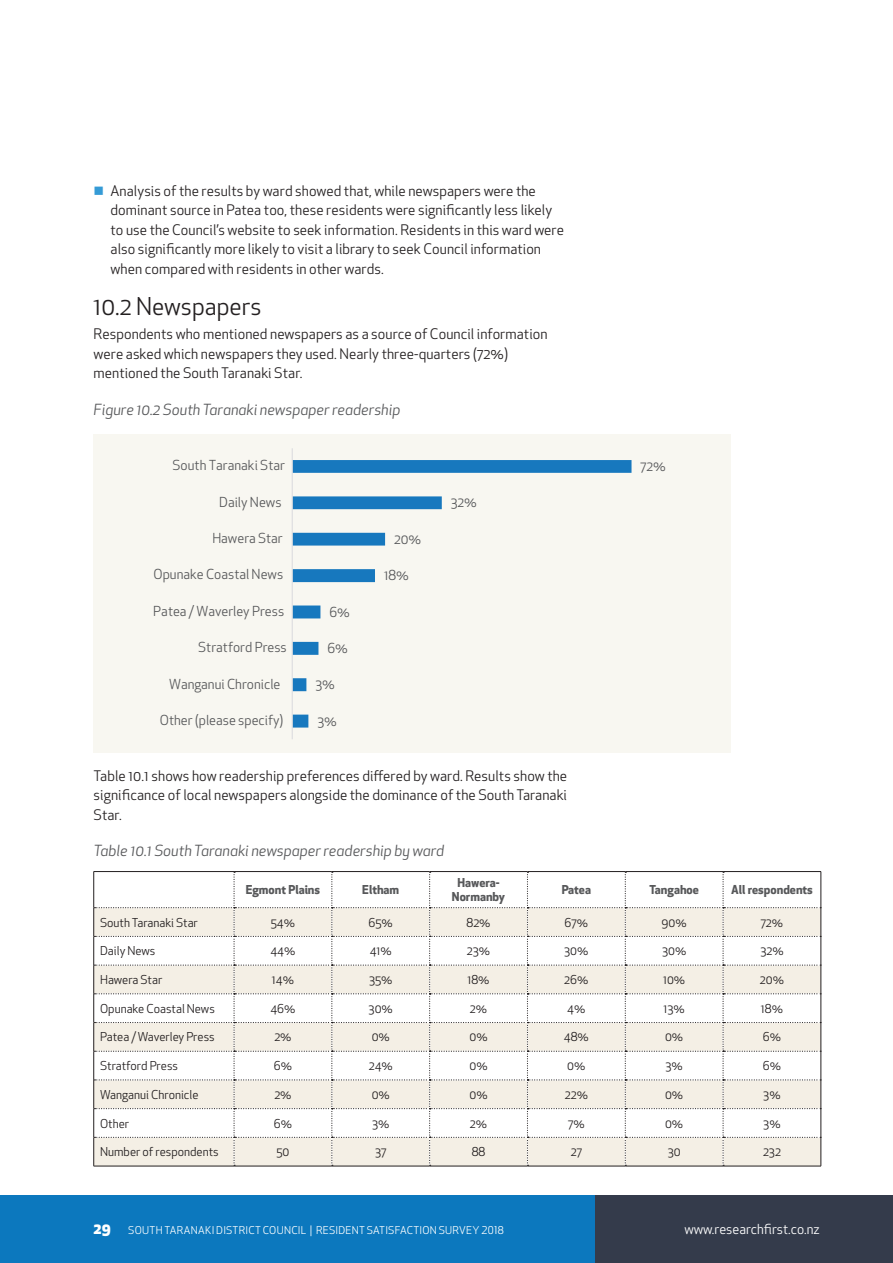
<style>
.page{position:relative;width:893px;height:1263px;background:#fff}
.page>*{position:absolute;margin:0;border:0;box-sizing:border-box;transform-origin:0 0}
.Body_header{font:24px "Apex New";color:#231f20}
.Table_heading{font:italic 15px "Apex New";color:#57585a}
.Body_copy{font:14.25px/19.5px "Apex New";letter-spacing:.005em;color:#231f20}
.t1{font:13.5px "Apex New";color:#57585a}
.t2{font:13.5px "Apex New";color:#fff}
.Table_rows{font:12px "Apex New";color:#231f20}
.Table_rows_Left{font:12px "Apex New";color:#231f20}
.Column_headings{font:700 12px/14.4px "Apex New";color:#57585a;text-align:center}
.t3{font:10.5px "Apex New";letter-spacing:.025em;color:#fff}
.s1{color:#359bd6}
.s2{font-weight:800;font-size:15px}
</style>
<div class="page">
<div style="left:0;top:1195px;width:652px;height:68px;background:#0c78be"></div>
<div style="left:595px;top:1195px;width:298px;height:68px;background:#343b4b"></div>
<div style="left:94px;top:434px;width:637px;height:319px;background:#f8f7f1"></div>
<svg style="left:293px;top:460px;width:338px;height:267px"></svg>
<hr style="left:292px;top:448px;width:1px;height:291px;background:#dcdddf">
<hr style="left:94px;top:871px;width:140px;height:1px;background:#231f20">
<hr style="left:234px;top:871px;width:98px;height:1px;background:#231f20">
<hr style="left:332px;top:871px;width:98px;height:1px;background:#231f20">
<hr style="left:430px;top:871px;width:97px;height:1px;background:#231f20">
<hr style="left:527px;top:871px;width:98px;height:1px;background:#231f20">
<hr style="left:625px;top:871px;width:98px;height:1px;background:#231f20">
<hr style="left:723px;top:871px;width:98px;height:1px;background:#231f20">
<hr style="left:94px;top:1166px;width:140px;height:1px;background:#231f20">
<hr style="left:234px;top:1166px;width:98px;height:1px;background:#231f20">
<hr style="left:332px;top:1166px;width:98px;height:1px;background:#231f20">
<hr style="left:430px;top:1166px;width:97px;height:1px;background:#231f20">
<hr style="left:527px;top:1166px;width:98px;height:1px;background:#231f20">
<hr style="left:625px;top:1166px;width:98px;height:1px;background:#231f20">
<hr style="left:723px;top:1166px;width:98px;height:1px;background:#231f20">
<svg style="left:93px;top:872px;width:729px;height:294px"></svg>
<p class="Body_copy" style="left:111px;top:181px;width:455px;text-indent:-17px"><span class="s1">■</span> Analysis of the results by ward showed that, while newspapers were the dominant source in Patea too, these residents were significantly less likely to use the Council’s website to seek information. Residents in this ward were also significantly more likely to visit a library to seek Council information when compared with residents in other wards.</p>
<p class="Body_header" style="left:94px;top:291px;width:170px">10.2 Newspapers</p>
<p class="Body_copy" style="left:94px;top:324px;width:456px">Respondents who mentioned newspapers as a source of Council information were asked which newspapers they used. Nearly three-quarters (72%) mentioned the South Taranaki Star.</p>
<p class="Table_heading" style="left:94px;top:400px;width:308px">Figure 10.2 South Taranaki newspaper readership</p>
<p class="t1" style="left:173px;top:457px;width:114px">South Taranaki Star</p>
<p class="t1" style="left:219px;top:493px;width:64px">Daily News</p>
<p class="t1" style="left:451px;top:494px;width:28px">32%</p>
<p class="t1" style="left:212px;top:530px;width:72px">Hawera Star</p>
<p class="t1" style="left:394px;top:530px;width:29px">20%</p>
<p class="t1" style="left:154px;top:566px;width:131px">Opunake Coastal News</p>
<p class="t1" style="left:384px;top:567px;width:26px">18%</p>
<p class="t1" style="left:153px;top:602px;width:133px">Patea / Waverley Press</p>
<p class="t1" style="left:329px;top:603px;width:22px">6%</p>
<p class="t1" style="left:198px;top:639px;width:90px">Stratford Press</p>
<p class="t1" style="left:327px;top:639px;width:22px">6%</p>
<p class="t1" style="left:169px;top:675px;width:113px">Wanganui Chronicle</p>
<p class="t1" style="left:315px;top:676px;width:21px">3%</p>
<p class="t1" style="left:160px;top:711px;width:125px">Other (please specify)</p>
<p class="t1" style="left:317px;top:712px;width:21px">3%</p>
<p class="t1" style="left:640px;top:458px;width:27px">72%</p>
<p class="Body_copy" style="left:94px;top:766px;width:475px;text-align:justify">Table 10.1 shows how readership preferences differed by ward. Results show the significance of local newspapers alongside the dominance of the South Taranaki Star.</p>
<p class="Table_heading" style="left:94px;top:841px;width:352px">Table 10.1 South Taranaki newspaper readership by ward</p>
<p class="Column_headings" style="left:246px;top:882px;width:76px">Egmont Plains</p>
<p class="Column_headings" style="left:362px;top:882px;width:38px">Eltham</p>
<p class="Column_headings" style="left:452px;top:875px;width:55px">Hawera-<br>Normanby</p>
<p class="Column_headings" style="left:562px;top:882px;width:31px">Patea</p>
<p class="Column_headings" style="left:649px;top:882px;width:51px">Tangahoe</p>
<p class="Column_headings" style="left:731px;top:882px;width:83px">All respondents</p>
<p class="Table_rows_Left" style="left:100px;top:915px;width:99px">South Taranaki Star</p>
<p class="Table_rows" style="left:271px;top:915px;width:26px">54%</p>
<p class="Table_rows" style="left:369px;top:915px;width:26px">65%</p>
<p class="Table_rows" style="left:466px;top:915px;width:26px">82%</p>
<p class="Table_rows" style="left:565px;top:915px;width:25px">67%</p>
<p class="Table_rows" style="left:662px;top:915px;width:27px">90%</p>
<p class="Table_rows" style="left:761px;top:915px;width:24px">72%</p>
<p class="Table_rows_Left" style="left:100px;top:943px;width:57px">Daily News</p>
<p class="Table_rows" style="left:270px;top:943px;width:26px">44%</p>
<p class="Table_rows" style="left:370px;top:943px;width:24px">41%</p>
<p class="Table_rows" style="left:467px;top:943px;width:25px">23%</p>
<p class="Table_rows" style="left:564px;top:943px;width:26px">30%</p>
<p class="Table_rows" style="left:662px;top:943px;width:26px">30%</p>
<p class="Table_rows" style="left:760px;top:943px;width:25px">32%</p>
<p class="Table_rows_Left" style="left:100px;top:972px;width:64px">Hawera Star</p>
<p class="Table_rows" style="left:272px;top:972px;width:24px">14%</p>
<p class="Table_rows" style="left:369px;top:972px;width:25px">35%</p>
<p class="Table_rows" style="left:467px;top:972px;width:24px">18%</p>
<p class="Table_rows" style="left:564px;top:972px;width:26px">26%</p>
<p class="Table_rows" style="left:663px;top:972px;width:24px">10%</p>
<p class="Table_rows" style="left:760px;top:972px;width:26px">20%</p>
<p class="Table_rows_Left" style="left:100px;top:1001px;width:116px">Opunake Coastal News</p>
<p class="Table_rows" style="left:270px;top:1001px;width:27px">46%</p>
<p class="Table_rows" style="left:369px;top:1001px;width:26px">30%</p>
<p class="Table_rows" style="left:470px;top:1001px;width:19px">2%</p>
<p class="Table_rows" style="left:567px;top:1001px;width:20px">4%</p>
<p class="Table_rows" style="left:663px;top:1001px;width:23px">13%</p>
<p class="Table_rows" style="left:761px;top:1001px;width:24px">18%</p>
<p class="Table_rows_Left" style="left:100px;top:1029px;width:116px">Patea / Waverley Press</p>
<p class="Table_rows" style="left:274px;top:1029px;width:19px">2%</p>
<p class="Table_rows" style="left:372px;top:1029px;width:20px">0%</p>
<p class="Table_rows" style="left:469px;top:1029px;width:20px">0%</p>
<p class="Table_rows" style="left:564px;top:1029px;width:26px">48%</p>
<p class="Table_rows" style="left:665px;top:1029px;width:20px">0%</p>
<p class="Table_rows" style="left:763px;top:1029px;width:20px">6%</p>
<p class="Table_rows_Left" style="left:100px;top:1058px;width:79px">Stratford Press</p>
<p class="Table_rows" style="left:274px;top:1058px;width:20px">6%</p>
<p class="Table_rows" style="left:369px;top:1058px;width:26px">24%</p>
<p class="Table_rows" style="left:469px;top:1058px;width:20px">0%</p>
<p class="Table_rows" style="left:567px;top:1058px;width:20px">0%</p>
<p class="Table_rows" style="left:665px;top:1058px;width:19px">3%</p>
<p class="Table_rows" style="left:763px;top:1058px;width:20px">6%</p>
<p class="Table_rows_Left" style="left:100px;top:1087px;width:100px">Wanganui Chronicle</p>
<p class="Table_rows" style="left:274px;top:1087px;width:19px">2%</p>
<p class="Table_rows" style="left:372px;top:1087px;width:20px">0%</p>
<p class="Table_rows" style="left:469px;top:1087px;width:20px">0%</p>
<p class="Table_rows" style="left:565px;top:1087px;width:25px">22%</p>
<p class="Table_rows" style="left:665px;top:1087px;width:20px">0%</p>
<p class="Table_rows" style="left:763px;top:1087px;width:19px">3%</p>
<p class="Table_rows_Left" style="left:100px;top:1115px;width:31px">Other</p>
<p class="Table_rows" style="left:274px;top:1115px;width:20px">6%</p>
<p class="Table_rows" style="left:372px;top:1115px;width:19px">3%</p>
<p class="Table_rows" style="left:470px;top:1115px;width:19px">2%</p>
<p class="Table_rows" style="left:568px;top:1115px;width:18px">7%</p>
<p class="Table_rows" style="left:665px;top:1115px;width:20px">0%</p>
<p class="Table_rows" style="left:763px;top:1115px;width:19px">3%</p>
<p class="Table_rows_Left" style="left:100px;top:1144px;width:120px">Number of respondents</p>
<p class="Table_rows" style="left:276px;top:1144px;width:14px">50</p>
<p class="Table_rows" style="left:375px;top:1144px;width:13px">37</p>
<p class="Table_rows" style="left:472px;top:1144px;width:15px">88</p>
<p class="Table_rows" style="left:571px;top:1144px;width:13px">27</p>
<p class="Table_rows" style="left:668px;top:1144px;width:14px">30</p>
<p class="Table_rows" style="left:763px;top:1144px;width:19px">232</p>
<p class="t3" style="left:94px;top:1223px;width:412px"><span class="s2">29</span> SOUTH TARANAKI DISTRICT COUNCIL | RESIDENT SATISFACTION SURVEY 2018</p>
<p class="t2" style="left:684px;top:1220px;width:137px">www.researchfirst.co.nz</p>
</div>
